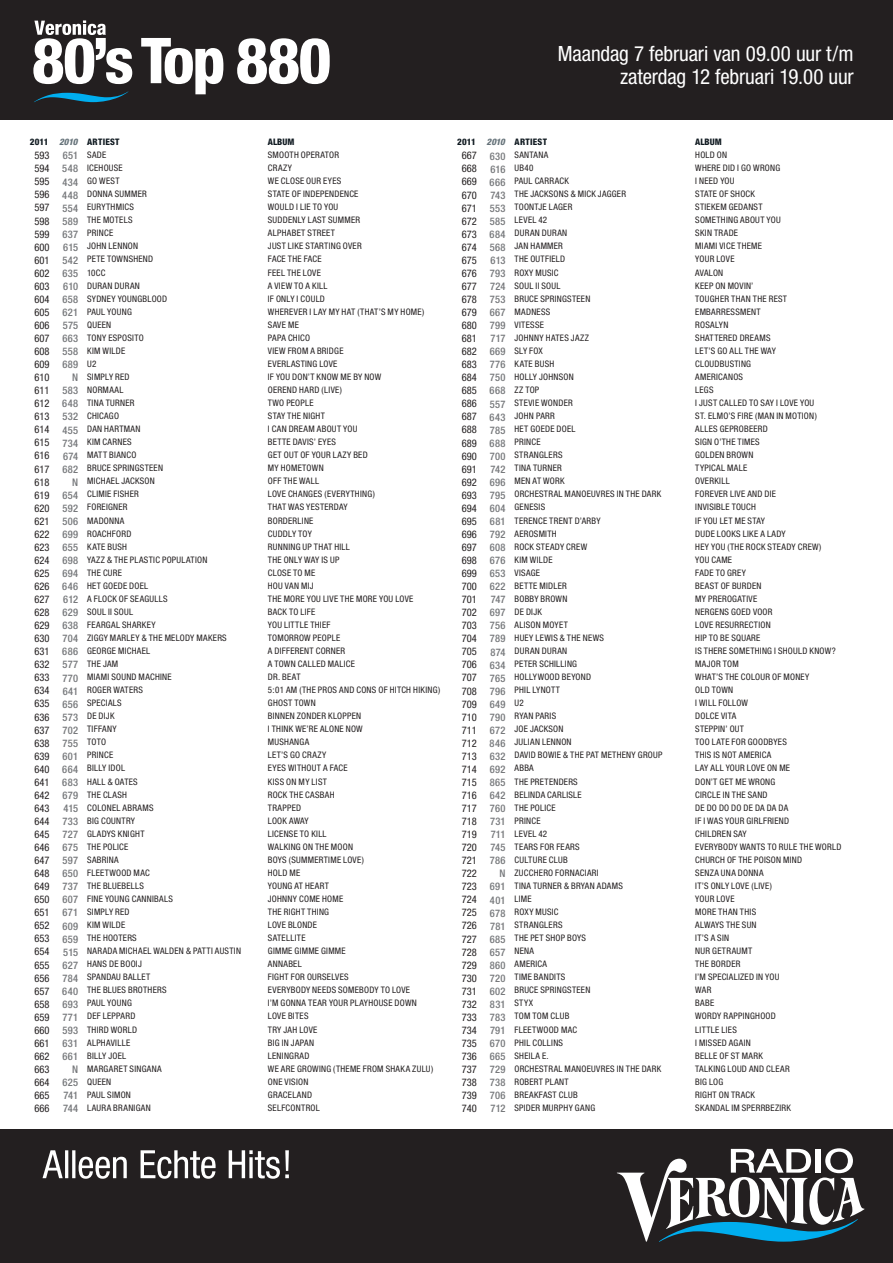
<style>
.page{position:relative;width:893px;height:1263px;background:#fff}
.page>*{position:absolute;margin:0;border:0;box-sizing:border-box;transform-origin:0 0}
.t1{font:condensed 21px/22.5px "Helvetica Neue";letter-spacing:-.01em;color:#fff;text-align:right}
.t2{font:condensed 10.5px/13px "Helvetica Neue";color:#231f20;text-align:justify}
.t3{font:500 condensed 10.5px/13px "Helvetica Neue";letter-spacing:.03em;color:#76787b;text-align:right}
.t4{font:condensed 9px/13px "Helvetica Neue";letter-spacing:.03em;color:#231f20}
.t5{font:800 condensed 9px "Helvetica Neue";letter-spacing:.02em;color:#101a21}
.s1{font-style:italic;color:#657279}
</style>
<div class="page">
<div style="left:0;top:0;width:893px;height:119px;background:#231f20"></div>
<div style="left:0;top:1130px;width:893px;height:133px;background:#231f20"></div>
<svg style="left:617px;top:1148px;width:247px;height:94px"></svg>
<svg style="left:43px;top:1150px;width:246px;height:29px"></svg>
<svg style="left:34px;top:91px;width:94px;height:11px"></svg>
<svg style="left:141px;top:38px;width:82px;height:56px"></svg>
<svg style="left:237px;top:38px;width:93px;height:46px"></svg>
<svg style="left:33px;top:20px;width:99px;height:64px"></svg>
<h1 class="t1" style="left:558px;top:42px;width:297px">Maandag 7 februari van 09.00 uur t/m zaterdag 12 februari 19.00 uur</h1>
<p class="t5" style="left:30px;top:136px;width:91px">2011 <span class="s1">2010</span> ARTIEST</p>
<p class="t5" style="left:268px;top:136px;width:28px">ALBUM</p>
<p class="t5" style="left:457px;top:136px;width:91px">2011 <span class="s1">2010</span> ARTIEST</p>
<p class="t5" style="left:695px;top:136px;width:28px">ALBUM</p>
<p class="t4" style="left:87px;top:148px;width:155px">SADE<br>ICEHOUSE<br>GO WEST<br>DONNA SUMMER<br>EURYTHMICS<br>THE MOTELS<br>PRINCE<br>JOHN LENNON<br>PETE TOWNSHEND<br>10CC<br>DURAN DURAN<br>SYDNEY YOUNGBLOOD<br>PAUL YOUNG<br>QUEEN<br>TONY ESPOSITO<br>KIM WILDE<br>U2<br>SIMPLY RED<br>NORMAAL<br>TINA TURNER<br>CHICAGO<br>DAN HARTMAN<br>KIM CARNES<br>MATT BIANCO<br>BRUCE SPRINGSTEEN<br>MICHAEL JACKSON<br>CLIMIE FISHER<br>FOREIGNER<br>MADONNA<br>ROACHFORD<br>KATE BUSH<br>YAZZ &amp; THE PLASTIC POPULATION<br>THE CURE<br>HET GOEDE DOEL<br>A FLOCK OF SEAGULLS<br>SOUL II SOUL<br>FEARGAL SHARKEY<br>ZIGGY MARLEY &amp; THE MELODY MAKERS<br>GEORGE MICHAEL<br>THE JAM<br>MIAMI SOUND MACHINE<br>ROGER WATERS<br>SPECIALS<br>DE DIJK<br>TIFFANY<br>TOTO<br>PRINCE<br>BILLY IDOL<br>HALL &amp; OATES<br>THE CLASH<br>COLONEL ABRAMS<br>BIG COUNTRY<br>GLADYS KNIGHT<br>THE POLICE<br>SABRINA<br>FLEETWOOD MAC<br>THE BLUEBELLS<br>FINE YOUNG CANNIBALS<br>SIMPLY RED<br>KIM WILDE<br>THE HOOTERS<br>NARADA MICHAEL WALDEN &amp; PATTI AUSTIN<br>HANS DE BOOIJ<br>SPANDAU BALLET<br>THE BLUES BROTHERS<br>PAUL YOUNG<br>DEF LEPPARD<br>THIRD WORLD<br>ALPHAVILLE<br>BILLY JOEL<br>MARGARET SINGANA<br>QUEEN<br>PAUL SIMON<br>LAURA BRANIGAN</p>
<p class="t4" style="left:514px;top:148px;width:149px">SANTANA<br>UB40<br>PAUL CARRACK<br>THE JACKSONS &amp; MICK JAGGER<br>TOONTJE LAGER<br>LEVEL 42<br>DURAN DURAN<br>JAN HAMMER<br>THE OUTFIELD<br>ROXY MUSIC<br>SOUL II SOUL<br>BRUCE SPRINGSTEEN<br>MADNESS<br>VITESSE<br>JOHNNY HATES JAZZ<br>SLY FOX<br>KATE BUSH<br>HOLLY JOHNSON<br>ZZ TOP<br>STEVIE WONDER<br>JOHN PARR<br>HET GOEDE DOEL<br>PRINCE<br>STRANGLERS<br>TINA TURNER<br>MEN AT WORK<br>ORCHESTRAL MANOEUVRES IN THE DARK<br>GENESIS<br>TERENCE TRENT D’ARBY<br>AEROSMITH<br>ROCK STEADY CREW<br>KIM WILDE<br>VISAGE<br>BETTE MIDLER<br>BOBBY BROWN<br>DE DIJK<br>ALISON MOYET<br>HUEY LEWIS &amp; THE NEWS<br>DURAN DURAN<br>PETER SCHILLING<br>HOLLYWOOD BEYOND<br>PHIL LYNOTT<br>U2<br>RYAN PARIS<br>JOE JACKSON<br>JULIAN LENNON<br>DAVID BOWIE &amp; THE PAT METHENY GROUP<br>ABBA<br>THE PRETENDERS<br>BELINDA CARLISLE<br>THE POLICE<br>PRINCE<br>LEVEL 42<br>TEARS FOR FEARS<br>CULTURE CLUB<br>ZUCCHERO FORNACIARI<br>TINA TURNER &amp; BRYAN ADAMS<br>LIME<br>ROXY MUSIC<br>STRANGLERS<br>THE PET SHOP BOYS<br>NENA<br>AMERICA<br>TIME BANDITS<br>BRUCE SPRINGSTEEN<br>STYX<br>TOM TOM CLUB<br>FLEETWOOD MAC<br>PHIL COLLINS<br>SHEILA E.<br>ORCHESTRAL MANOEUVRES IN THE DARK<br>ROBERT PLANT<br>BREAKFAST CLUB<br>SPIDER MURPHY GANG</p>
<p class="t4" style="left:268px;top:148px;width:174px">SMOOTH OPERATOR<br>CRAZY<br>WE CLOSE OUR EYES<br>STATE OF INDEPENDENCE<br>WOULD I LIE TO YOU<br>SUDDENLY LAST SUMMER<br>ALPHABET STREET<br>JUST LIKE STARTING OVER<br>FACE THE FACE<br>FEEL THE LOVE<br>A VIEW TO A KILL<br>IF ONLY I COULD<br>WHEREVER I LAY MY HAT (THAT’S MY HOME)<br>SAVE ME<br>PAPA CHICO<br>VIEW FROM A BRIDGE<br>EVERLASTING LOVE<br>IF YOU DON’T KNOW ME BY NOW<br>OEREND HARD (LIVE)<br>TWO PEOPLE<br>STAY THE NIGHT<br>I CAN DREAM ABOUT YOU<br>BETTE DAVIS’ EYES<br>GET OUT OF YOUR LAZY BED<br>MY HOMETOWN<br>OFF THE WALL<br>LOVE CHANGES (EVERYTHING)<br>THAT WAS YESTERDAY<br>BORDERLINE<br>CUDDLY TOY<br>RUNNING UP THAT HILL<br>THE ONLY WAY IS UP<br>CLOSE TO ME<br>HOU VAN MIJ<br>THE MORE YOU LIVE THE MORE YOU LOVE<br>BACK TO LIFE<br>YOU LITTLE THIEF<br>TOMORROW PEOPLE<br>A DIFFERENT CORNER<br>A TOWN CALLED MALICE<br>DR. BEAT<br>5:01 AM (THE PROS AND CONS OF HITCH HIKING)<br>GHOST TOWN<br>BINNEN ZONDER KLOPPEN<br>I THINK WE’RE ALONE NOW<br>MUSHANGA<br>LET’S GO CRAZY<br>EYES WITHOUT A FACE<br>KISS ON MY LIST<br>ROCK THE CASBAH<br>TRAPPED<br>LOOK AWAY<br>LICENSE TO KILL<br>WALKING ON THE MOON<br>BOYS (SUMMERTIME LOVE)<br>HOLD ME<br>YOUNG AT HEART<br>JOHNNY COME HOME<br>THE RIGHT THING<br>LOVE BLONDE<br>SATELLITE<br>GIMME GIMME GIMME<br>ANNABEL<br>FIGHT FOR OURSELVES<br>EVERYBODY NEEDS SOMEBODY TO LOVE<br>I’M GONNA TEAR YOUR PLAYHOUSE DOWN<br>LOVE BITES<br>TRY JAH LOVE<br>BIG IN JAPAN<br>LENINGRAD<br>WE ARE GROWING (THEME FROM SHAKA ZULU)<br>ONE VISION<br>GRACELAND<br>SELFCONTROL</p>
<p class="t4" style="left:695px;top:148px;width:148px">HOLD ON<br>WHERE DID I GO WRONG<br>I NEED YOU<br>STATE OF SHOCK<br>STIEKEM GEDANST<br>SOMETHING ABOUT YOU<br>SKIN TRADE<br>MIAMI VICE THEME<br>YOUR LOVE<br>AVALON<br>KEEP ON MOVIN’<br>TOUGHER THAN THE REST<br>EMBARRESSMENT<br>ROSALYN<br>SHATTERED DREAMS<br>LET’S GO ALL THE WAY<br>CLOUDBUSTING<br>AMERICANOS<br>LEGS<br>I JUST CALLED TO SAY I LOVE YOU<br>ST. ELMO’S FIRE (MAN IN MOTION)<br>ALLES GEPROBEERD<br>SIGN O’THE TIMES<br>GOLDEN BROWN<br>TYPICAL MALE<br>OVERKILL<br>FOREVER LIVE AND DIE<br>INVISIBLE TOUCH<br>IF YOU LET ME STAY<br>DUDE LOOKS LIKE A LADY<br>HEY YOU (THE ROCK STEADY CREW)<br>YOU CAME<br>FADE TO GREY<br>BEAST OF BURDEN<br>MY PREROGATIVE<br>NERGENS GOED VOOR<br>LOVE RESURRECTION<br>HIP TO BE SQUARE<br>IS THERE SOMETHING I SHOULD KNOW?<br>MAJOR TOM<br>WHAT’S THE COLOUR OF MONEY<br>OLD TOWN<br>I WILL FOLLOW<br>DOLCE VITA<br>STEPPIN’ OUT<br>TOO LATE FOR GOODBYES<br>THIS IS NOT AMERICA<br>LAY ALL YOUR LOVE ON ME<br>DON’T GET ME WRONG<br>CIRCLE IN THE SAND<br>DE DO DO DO DE DA DA DA<br>IF I WAS YOUR GIRLFRIEND<br>CHILDREN SAY<br>EVERYBODY WANTS TO RULE THE WORLD<br>CHURCH OF THE POISON MIND<br>SENZA UNA DONNA<br>IT’S ONLY LOVE (LIVE)<br>YOUR LOVE<br>MORE THAN THIS<br>ALWAYS THE SUN<br>IT’S A SIN<br>NUR GETRAUMT<br>THE BORDER<br>I’M SPECIALIZED IN YOU<br>WAR<br>BABE<br>WORDY RAPPINGHOOD<br>LITTLE LIES<br>I MISSED AGAIN<br>BELLE OF ST MARK<br>TALKING LOUD AND CLEAR<br>BIG LOG<br>RIGHT ON TRACK<br>SKANDAL IM SPERRBEZIRK</p>
<p class="t2" style="left:34px;top:149px;width:17px">593<br>594<br>595<br>596<br>597<br>598<br>599<br>600<br>601<br>602<br>603<br>604<br>605<br>606<br>607<br>608<br>609<br>610<br>611<br>612<br>613<br>614<br>615<br>616<br>617<br>618<br>619<br>620<br>621<br>622<br>623<br>624<br>625<br>626<br>627<br>628<br>629<br>630<br>631<br>632<br>633<br>634<br>635<br>636<br>637<br>638<br>639<br>640<br>641<br>642<br>643<br>644<br>645<br>646<br>647<br>648<br>649<br>650<br>651<br>652<br>653<br>654<br>655<br>656<br>657<br>658<br>659<br>660<br>661<br>662<br>663<br>664<br>665<br>666</p>
<p class="t2" style="left:462px;top:149px;width:17px">667<br>668<br>669<br>670<br>671<br>672<br>673<br>674<br>675<br>676<br>677<br>678<br>679<br>680<br>681<br>682<br>683<br>684<br>685<br>686<br>687<br>688<br>689<br>690<br>691<br>692<br>693<br>694<br>695<br>696<br>697<br>698<br>699<br>700<br>701<br>702<br>703<br>704<br>705<br>706<br>707<br>708<br>709<br>710<br>711<br>712<br>713<br>714<br>715<br>716<br>717<br>718<br>719<br>720<br>721<br>722<br>723<br>724<br>725<br>726<br>727<br>728<br>729<br>730<br>731<br>732<br>733<br>734<br>735<br>736<br>737<br>738<br>739<br>740</p>
<p class="t3" style="left:62px;top:149px;width:17px">651<br>548<br>434<br>448<br>554<br>589<br>637<br>615<br>542<br>635<br>610<br>658<br>621<br>575<br>663<br>558<br>689<br>N<br>583<br>648<br>532<br>455<br>734<br>674<br>682<br>N<br>654<br>592<br>506<br>699<br>655<br>698<br>694<br>646<br>612<br>629<br>638<br>704<br>686<br>577<br>770<br>641<br>656<br>573<br>702<br>755<br>601<br>664<br>683<br>679<br>415<br>733<br>727<br>675<br>597<br>650<br>737<br>607<br>671<br>609<br>659<br>515<br>627<br>784<br>640<br>693<br>771<br>593<br>631<br>661<br>N<br>625<br>741<br>744</p>
<p class="t3" style="left:490px;top:149px;width:17px">630<br>616<br>666<br>743<br>553<br>585<br>684<br>568<br>613<br>793<br>724<br>753<br>667<br>799<br>717<br>669<br>776<br>750<br>668<br>557<br>643<br>785<br>688<br>700<br>742<br>696<br>795<br>604<br>681<br>792<br>608<br>676<br>653<br>622<br>747<br>697<br>756<br>789<br>874<br>634<br>765<br>796<br>649<br>790<br>672<br>846<br>632<br>692<br>865<br>642<br>760<br>731<br>711<br>745<br>786<br>N<br>691<br>401<br>678<br>781<br>685<br>657<br>860<br>720<br>602<br>831<br>783<br>791<br>670<br>665<br>729<br>738<br>706<br>712</p>
</div>
